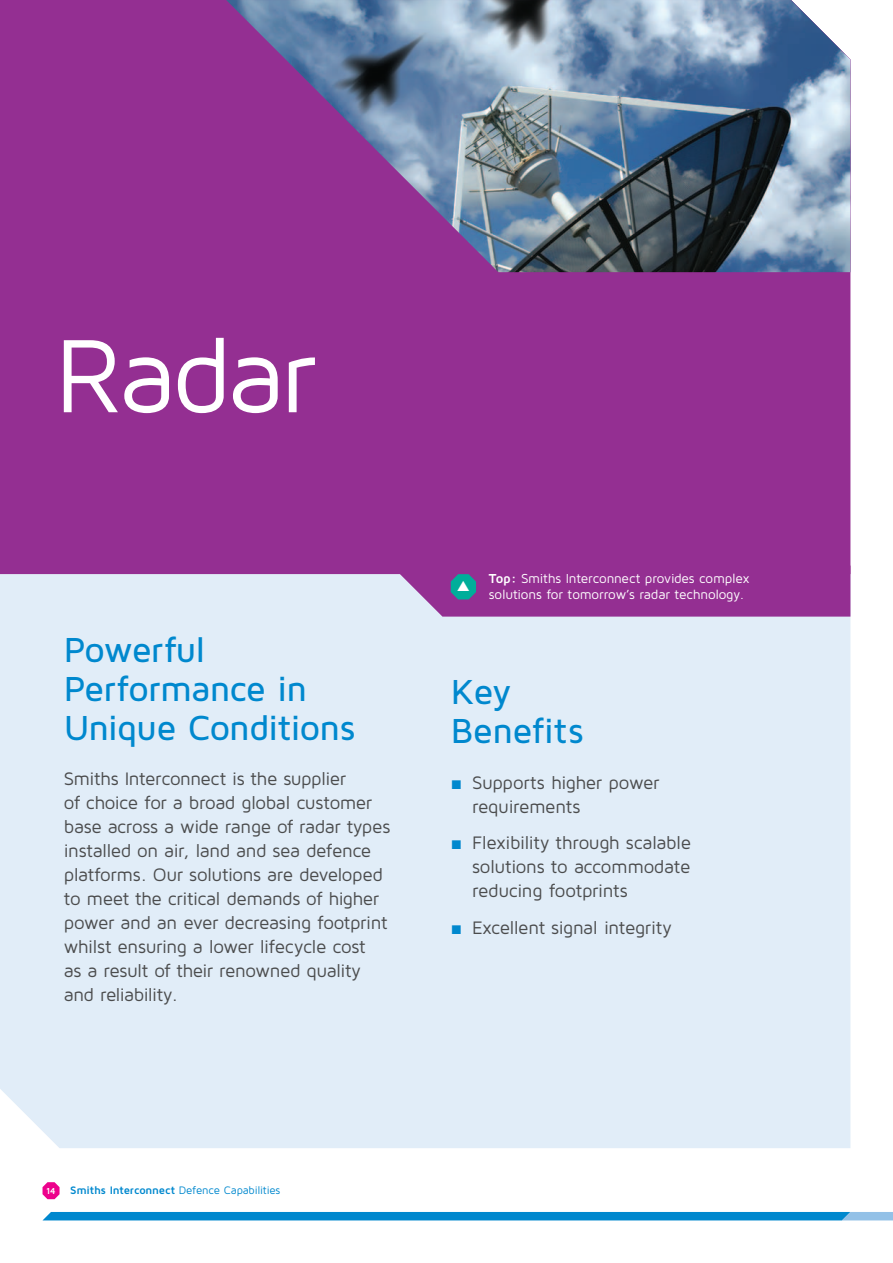
<style>
.page{position:relative;width:893px;height:1263px;background:#fff}
.page>*{position:absolute;margin:0;border:0;box-sizing:border-box;transform-origin:0 0}
.t1{font:108px "Maven Pro";letter-spacing:-.045em;color:#fff}
.t2{font:500 36px/39px "Maven Pro";letter-spacing:-.025em;color:#0088ce}
.t3{font:18.75px/24px "Maven Pro";letter-spacing:-.025em;color:#4b4c4d}
.t4{font:13.5px/16.2px "Maven Pro";letter-spacing:-.015em;color:#fff}
.t5{font:11.25px "Maven Pro";letter-spacing:-.015em;color:#0088ce}
.t6{font:700 9px "Maven Pro";color:#fff}
.s1{font-weight:700}
.s2{font-family:"Arial";color:#0088ce}
</style>
<div class="page">
<svg style="left:43px;top:1182px;width:17px;height:17px"></svg>
<div style="left:0;top:574px;width:850px;height:574px;background:#e1edf8"></div>
<div style="left:43px;top:1212px;width:850px;height:8px;background:#0088ce"></div>
<div style="left:0;top:0;width:850px;height:574px;background:#942f92"></div>
<img style="left:226px;top:0;width:624px;height:272px">
<svg style="left:391px;top:566px;width:460px;height:51px;background:#953e98"></svg>
<h1 class="t1" style="left:54px;top:308px;width:264px">Radar</h1>
<h2 class="t2" style="left:64px;top:629px;width:293px">Powerful<br>Performance in<br>Unique Conditions</h2>
<p class="t3" style="left:64px;top:766px;width:328px">Smiths Interconnect is the supplier<br>of choice for a broad global customer base across a wide range of radar types installed on air, land and sea defence platforms. Our solutions are developed to meet the critical demands of higher power and an ever decreasing footprint whilst ensuring a lower lifecycle cost<br>as a result of their renowned quality and reliability.</p>
<p class="t4" style="left:489px;top:570px;width:262px"><span class="s1">Top:</span> Smiths Interconnect provides complex solutions for tomorrow’s radar technology.</p>
<h2 class="t2" style="left:451px;top:671px;width:134px">Key<br>Benefits</h2>
<p class="t3" style="left:472px;top:770px;width:189px;text-indent:-21px"><span class="s2">■</span> Supports higher power requirements</p>
<p class="t3" style="left:472px;top:830px;width:221px;text-align:justify;text-indent:-21px"><span class="s2">■</span> Flexibility through scalable solutions to accommodate reducing footprints</p>
<p class="t3" style="left:451px;top:915px;width:222px"><span class="s2">■</span> Excellent signal integrity</p>
<p class="t6" style="left:46px;top:1185px;width:11px">14</p>
<p class="t5" style="left:70px;top:1183px;width:212px"><span class="s1">Smiths Interconnect</span> Defence Capabilities</p>
</div>
